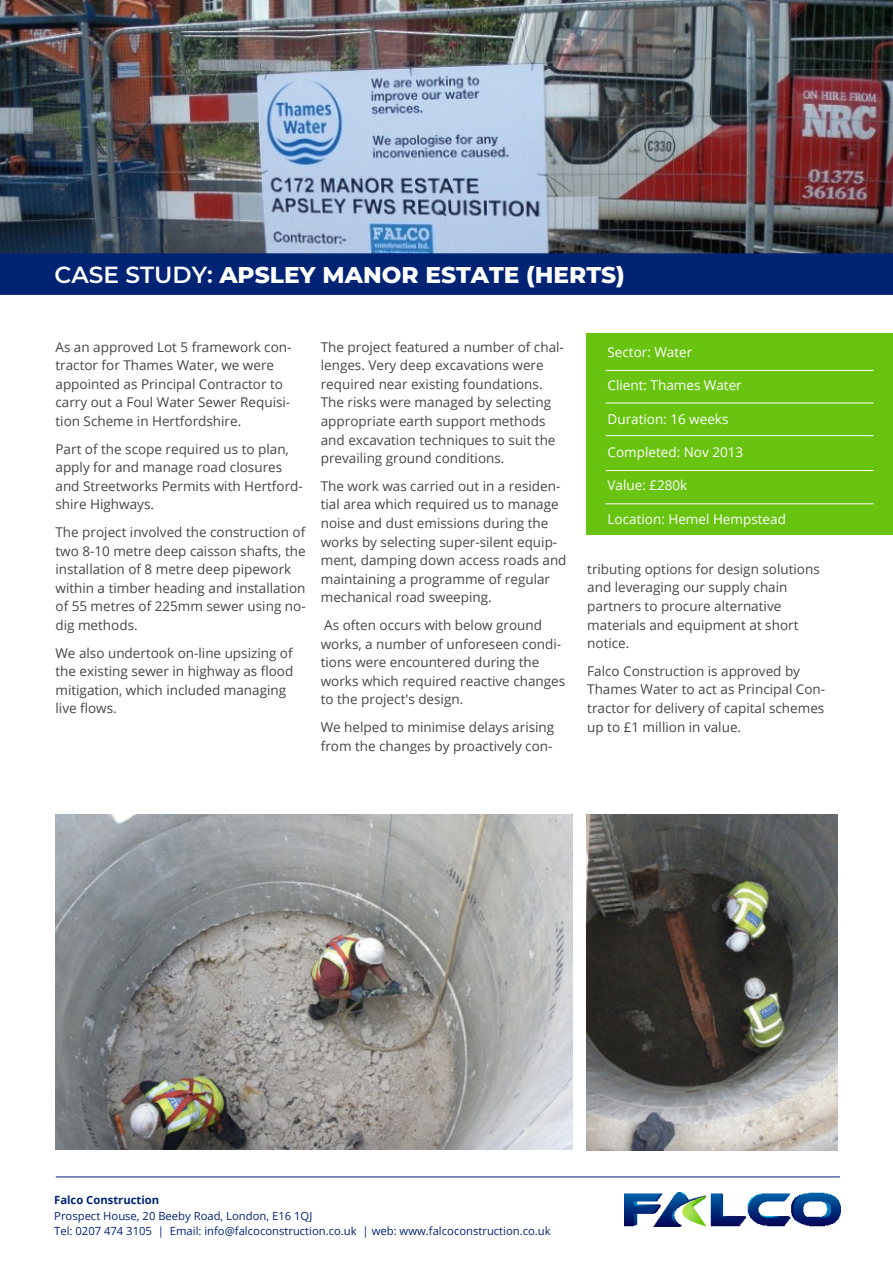
<style>
.page{position:relative;width:893px;height:1263px;background:#fff}
.page>*{position:absolute;margin:0;border:0;box-sizing:border-box;transform-origin:0 0}
.t1{font:800 23.25px "Montserrat";color:#fff}
.t2{font:13.5px/18.6px "Open Sans";color:rgb(0 0 0/.74)}
.t3{font:13.5px "Open Sans";color:#fff}
.t4{font:11.25px/15.3px "Open Sans";color:#002374}
.t5{font:700 11.25px "Open Sans";color:#002374}
.s1{font-weight:600}
</style>
<div class="page">
<img style="left:0;top:0;width:893px;height:253px">
<img style="left:625px;top:1192px;width:215px;height:35px">
<div style="left:0;top:253px;width:893px;height:42px;background:#002374"></div>
<hr style="left:56px;top:1176px;width:784px;height:1px;background:#002374">
<div style="left:586px;top:333px;width:307px;height:202px;background:#69c411"></div>
<hr style="left:606px;top:370px;width:268px;height:1px;background:#fff">
<hr style="left:606px;top:403px;width:268px;height:1px;background:#fff">
<hr style="left:606px;top:435px;width:268px;height:1px;background:#fff">
<hr style="left:606px;top:470px;width:268px;height:1px;background:#fff">
<hr style="left:606px;top:503px;width:268px;height:1px;background:#fff">
<img style="left:56px;top:815px;width:516px;height:334px">
<img style="left:586px;top:815px;width:251px;height:335px">
<h1 class="t1" style="left:55px;top:261px;width:572px"><span class="s1">CASE STUDY:</span> APSLEY MANOR ESTATE (HERTS)</h1>
<p class="t2" style="left:55px;top:339px;width:238px">As an approved Lot 5 framework con&shy;tractor for Thames Water, we were appointed as Principal Contractor to carry out a Foul Water Sewer Requisi&shy;tion Scheme in Hertfordshire.</p>
<p class="t2" style="left:55px;top:441px;width:249px">Part of the scope required us to plan, apply for and manage road closures and Streetworks Permits with Hertford&shy;shire Highways.</p>
<p class="t2" style="left:55px;top:524px;width:252px">The project involved the construction of two 8-10 metre deep caisson shafts, the installation of 8 metre deep pipework within a timber heading and installation of 55 metres of 225mm sewer using no&shy;dig methods.</p>
<p class="t2" style="left:55px;top:645px;width:239px">We also undertook on-line upsizing of the existing sewer in highway as flood mitigation, which included managing live flows.</p>
<p class="t2" style="left:321px;top:339px;width:245px">The project featured a number of chal&shy;lenges. Very deep excavations were required near existing foundations.<br>The risks were managed by selecting appropriate earth support methods and excavation techniques to suit the prevailing ground conditions.</p>
<p class="t2" style="left:321px;top:478px;width:247px">The work was carried out in a residen&shy;tial area which required us to manage noise and dust emissions during the works by selecting super-silent equip&shy;ment, damping down access roads and maintaining a programme of regular mechanical road sweeping.</p>
<p class="t2" style="left:321px;top:617px;width:246px">As often occurs with below ground works, a number of unforeseen condi&shy;tions were encountered during the works which required reactive changes to the project's design.</p>
<p class="t2" style="left:321px;top:719px;width:235px">We helped to minimise delays arising from the changes by proactively con-</p>
<p class="t3" style="left:607px;top:346px;width:86px">Sector: Water</p>
<p class="t3" style="left:607px;top:380px;width:136px">Client: Thames Water</p>
<p class="t3" style="left:607px;top:413px;width:122px">Duration: 16 weeks</p>
<p class="t3" style="left:607px;top:447px;width:137px">Completed: Nov 2013</p>
<p class="t3" style="left:607px;top:480px;width:81px">Value: £280k</p>
<p class="t3" style="left:607px;top:513px;width:180px">Location: Hemel Hempstead</p>
<p class="t2" style="left:587px;top:561px;width:234px">tributing options for design solutions and leveraging our supply chain partners to procure alternative materials and equipment at short notice.</p>
<p class="t2" style="left:587px;top:663px;width:239px">Falco Construction is approved by Thames Water to act as Principal Con&shy;tractor for delivery of capital schemes up to £1 million in value.</p>
<p class="t5" style="left:54px;top:1196px;width:106px">Falco Construction</p>
<p class="t4" style="left:54px;top:1209px;width:498px">Prospect House, 20 Beeby Road, London, E16 1QJ<br>Tel: 0207 474 3105 | Email: info@falcoconstruction.co.uk | web: www.falcoconstruction.co.uk</p>
</div>
